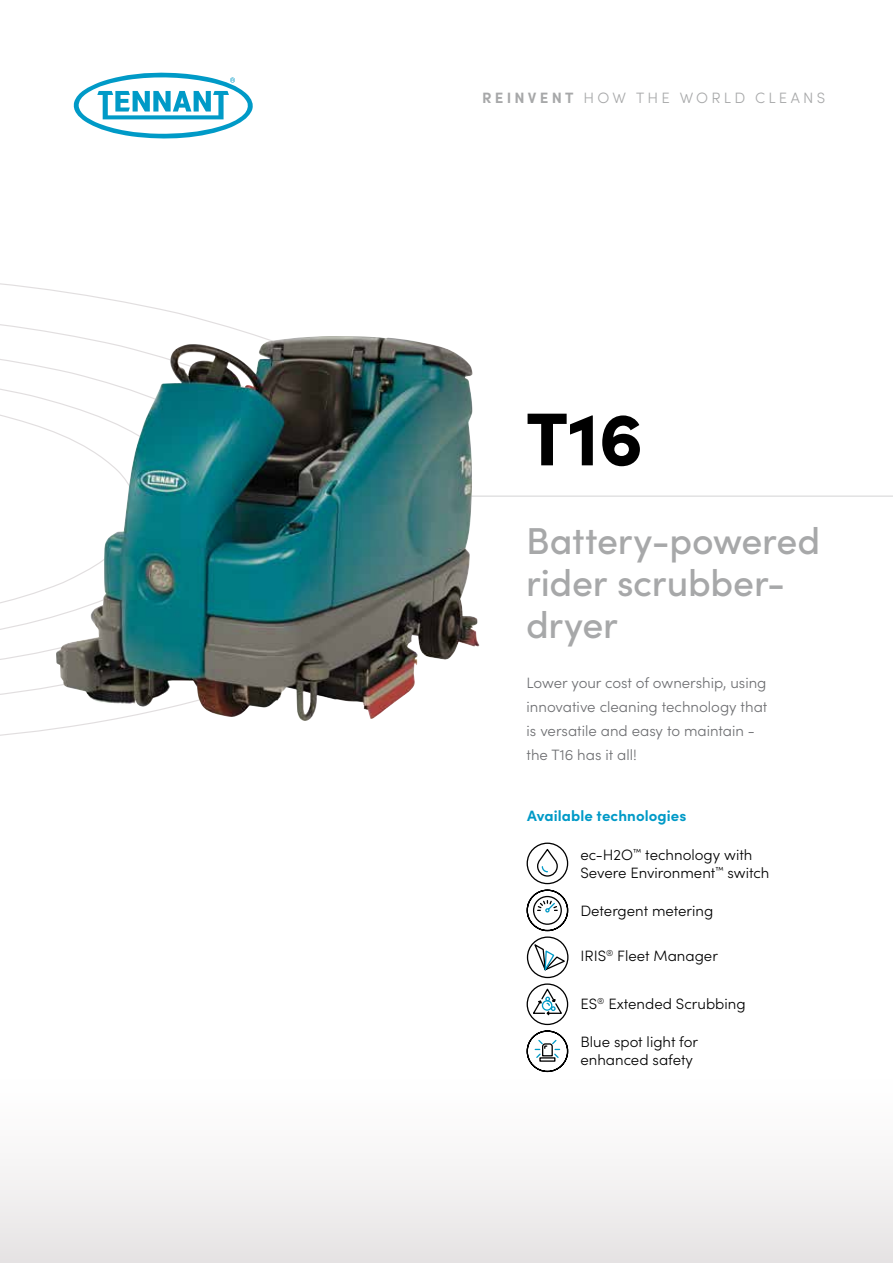
<style>
.page{position:relative;width:893px;height:1263px;background:#fff}
.page>*{position:absolute;margin:0;border:0;box-sizing:border-box;transform-origin:0 0}
.t1{font:900 75px "Sofia Pro";color:#000}
.t2{font:500 37.5px/42px "Sofia Pro";letter-spacing:-.005em;color:#a7a8a9}
.t3{font:300 15px/18px "Sofia Pro";color:#000}
.t4{font:300 15px/24px "Sofia Pro";color:#6d6e71}
.t5{font:300 15px "Sofia Pro";letter-spacing:.21em;color:#a7a8a9}
.t6{font:700 15px "Sofia Pro";letter-spacing:.005em;color:#009ac7}
.s1{font-weight:700}
</style>
<div class="page">
<div style="left:0;top:1067px;width:893px;height:196px;background:linear-gradient(to bottom,#fff,#e7e5e5)"></div>
<svg style="left:0;top:283px;width:477px;height:453px"></svg>
<hr style="left:453px;top:496px;width:440px;height:1px;background:#d3d3d4">
<svg style="left:73px;top:72px;width:180px;height:67px"></svg>
<div style="left:527px;top:842px;width:41px;height:42px;border:1px solid #000;border-radius:50%"></div>
<svg style="left:536px;top:847px;width:22px;height:30px"></svg>
<div style="left:527px;top:936px;width:41px;height:42px;border:1px solid #000;border-radius:50%"></div>
<svg style="left:533px;top:943px;width:34px;height:35px"></svg>
<div style="left:527px;top:983px;width:41px;height:42px;border:1px solid #000;border-radius:50%"></div>
<svg style="left:531px;top:987px;width:33px;height:31px"></svg>
<img style="left:56px;top:336px;width:281px;height:385px">
<svg style="left:526px;top:889px;width:43px;height:43px"></svg>
<svg style="left:526px;top:1030px;width:43px;height:43px"></svg>
<p class="t5" style="left:482px;top:87px;width:345px"><span class="s1">REINVENT</span> HOW THE WORLD CLEANS</p>
<h1 class="t1" style="left:526px;top:380px;width:119px">T16</h1>
<h2 class="t2" style="left:526px;top:517px;width:296px">Battery-powered rider scrubber&shy;dryer</h2>
<p class="t4" style="left:527px;top:670px;width:242px">Lower your cost of ownership, using innovative cleaning technology that is versatile and easy to maintain - the T16 has it all!</p>
<p class="t6" style="left:527px;top:804px;width:161px">Available technologies</p>
<p class="t3" style="left:580px;top:845px;width:190px">ec-H2O<sup>™</sup> technology with<br>Severe Environment<sup>™</sup> switch</p>
<p class="t3" style="left:580px;top:901px;width:134px">Detergent metering</p>
<p class="t3" style="left:580px;top:946px;width:139px">IRIS<sup>®</sup> Fleet Manager</p>
<p class="t3" style="left:580px;top:994px;width:167px">ES<sup>®</sup> Extended Scrubbing</p>
<p class="t3" style="left:580px;top:1032px;width:119px">Blue spot light for enhanced safety</p>
</div>
